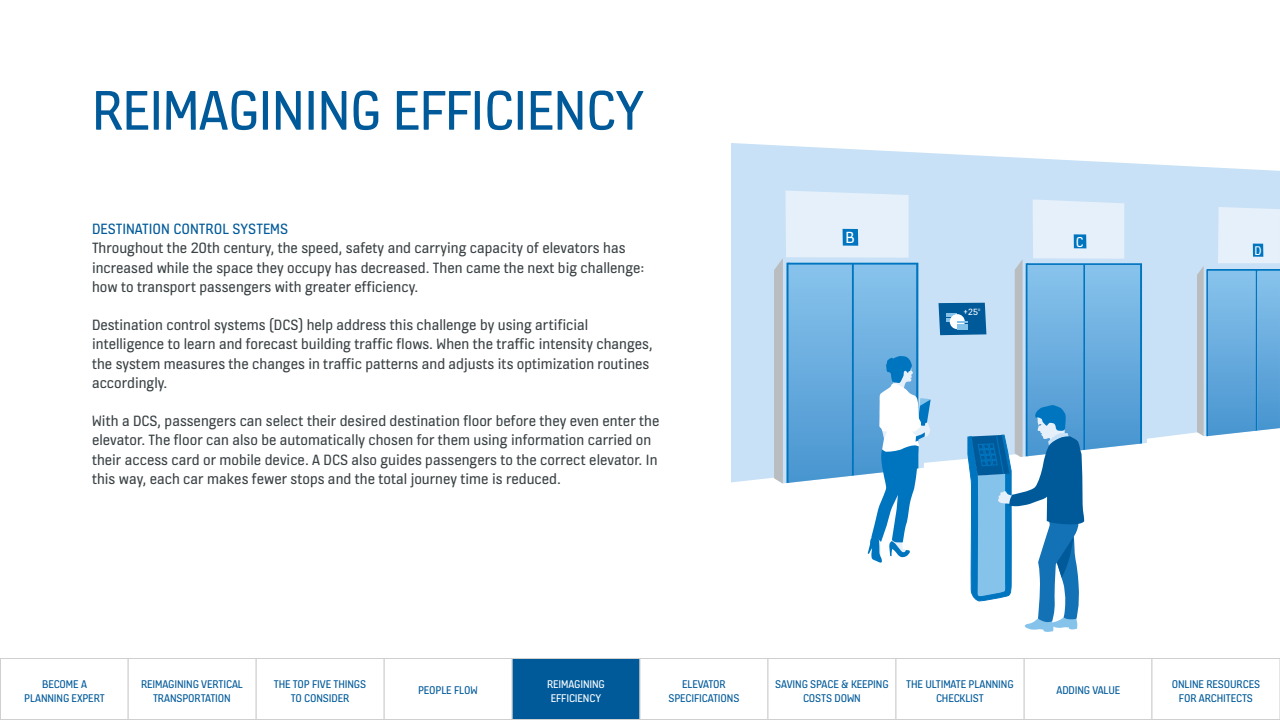
<style>
.page{position:relative;width:1280px;height:720px;background:#fff}
.page>*{position:absolute;margin:0;border:0;box-sizing:border-box;transform-origin:0 0}
.t1{font:60px "KONE Information v 13";letter-spacing:-.01em;color:#005a9a}
.t2{font:17.4px "KONE Information v 13";color:#fff}
.t3{font:16px/19.2px "KONE Information v 13";color:#3b4245}
.t4{font:16px "KONE Information v 13";color:#005a9a}
.t5{font:15.4px "KONE Information v 13";color:#fff}
.t6{font:13.5px "KONE Information v 13";color:#fff}
.t7{font:12px/14px "KONE Information v 13";letter-spacing:-.01em;color:#005a9a;text-align:center}
.t8{font:12px/14px "KONE Information v 13";letter-spacing:-.01em;color:#fff;text-align:center}
.t9{font:9.7px "KONE Information v 13";color:#fff}
</style>
<div class="page">
<svg style="left:731px;top:143px;width:549px;height:339px;fill:#c8e1f6"></svg>
<svg style="left:1197px;top:207px;width:83px;height:229px;background:#8dbee3"></svg>
<div style="left:1253px;top:244px;width:10px;height:13px;background:#0075bf"></div>
<svg style="left:774px;top:191px;width:157px;height:372px"></svg>
<svg style="left:939px;top:199px;width:208px;height:433px"></svg>
<div style="left:512px;top:659px;width:128px;height:61px;background:#005a9a"></div>
<div style="left:511px;top:658px;width:129px;height:62px;border:1px solid #cfcfcf"></div>
<div style="left:639px;top:658px;width:129px;height:62px;border:1px solid #cfcfcf"></div>
<div style="left:767px;top:658px;width:129px;height:62px;border:1px solid #cfcfcf"></div>
<div style="left:1023px;top:658px;width:129px;height:62px;border:1px solid #cfcfcf"></div>
<div style="left:1151px;top:658px;width:129px;height:62px;border:1px solid #cfcfcf"></div>
<div style="left:895px;top:658px;width:129px;height:62px;border:1px solid #cfcfcf"></div>
<div style="left:383px;top:658px;width:129px;height:62px;border:1px solid #cfcfcf"></div>
<div style="left:255px;top:658px;width:129px;height:62px;border:1px solid #cfcfcf"></div>
<div style="left:127px;top:658px;width:129px;height:62px;border:1px solid #cfcfcf"></div>
<div style="left:0;top:658px;width:128px;height:62px;border:1px solid #cfcfcf"></div>
<h1 class="t1" style="left:92px;top:70px;width:554px">REIMAGINING EFFICIENCY</h1>
<p class="t4" style="left:92px;top:218px;width:198px">DESTINATION CONTROL SYSTEMS</p>
<p class="t3" style="left:92px;top:238px;width:554px">Throughout the 20th century, the speed, safety and carrying capacity of elevators has increased while the space they occupy has decreased. Then came the next big challenge: how to transport passengers with greater efficiency.</p>
<p class="t3" style="left:92px;top:315px;width:562px">Destination control systems (DCS) help address this challenge by using artificial intelligence to learn and forecast building traffic flows. When the traffic intensity changes, the system measures the changes in traffic patterns and adjusts its optimization routines accordingly.</p>
<p class="t3" style="left:92px;top:411px;width:569px">With a DCS, passengers can select their desired destination floor before they even enter the elevator. The floor can also be automatically chosen for them using information carried on their access card or mobile device. A DCS also guides passengers to the correct elevator. In this way, each car makes fewer stops and the total journey time is reduced.</p>
<p class="t2" style="left:846px;top:226px;width:11px">B</p>
<p class="t9" style="left:964px;top:306px;width:18px">+25<sup>o</sup></p>
<p class="t5" style="left:1076px;top:231px;width:9px">C</p>
<p class="t6" style="left:1255px;top:241px;width:9px">D</p>
<p class="t7" style="left:24px;top:676px;width:82px">BECOME A<br>PLANNING EXPERT</p>
<p class="t7" style="left:141px;top:676px;width:103px">REIMAGINING VERTICAL<br>TRANSPORTATION</p>
<p class="t7" style="left:418px;top:682px;width:61px">PEOPLE FLOW</p>
<p class="t7" style="left:906px;top:676px;width:109px">THE ULTIMATE PLANNING<br>CHECKLIST</p>
<p class="t7" style="left:1172px;top:676px;width:90px">ONLINE RESOURCES<br>FOR ARCHITECTS</p>
<p class="t7" style="left:274px;top:676px;width:94px">THE TOP FIVE THINGS<br>TO CONSIDER</p>
<p class="t8" style="left:547px;top:676px;width:59px">REIMAGINING<br>EFFICIENCY</p>
<p class="t7" style="left:668px;top:676px;width:73px">ELEVATOR<br>SPECIFICATIONS</p>
<p class="t7" style="left:775px;top:676px;width:115px">SAVING SPACE &amp; KEEPING<br>COSTS DOWN</p>
<p class="t7" style="left:1057px;top:682px;width:65px">ADDING VALUE</p>
</div>
